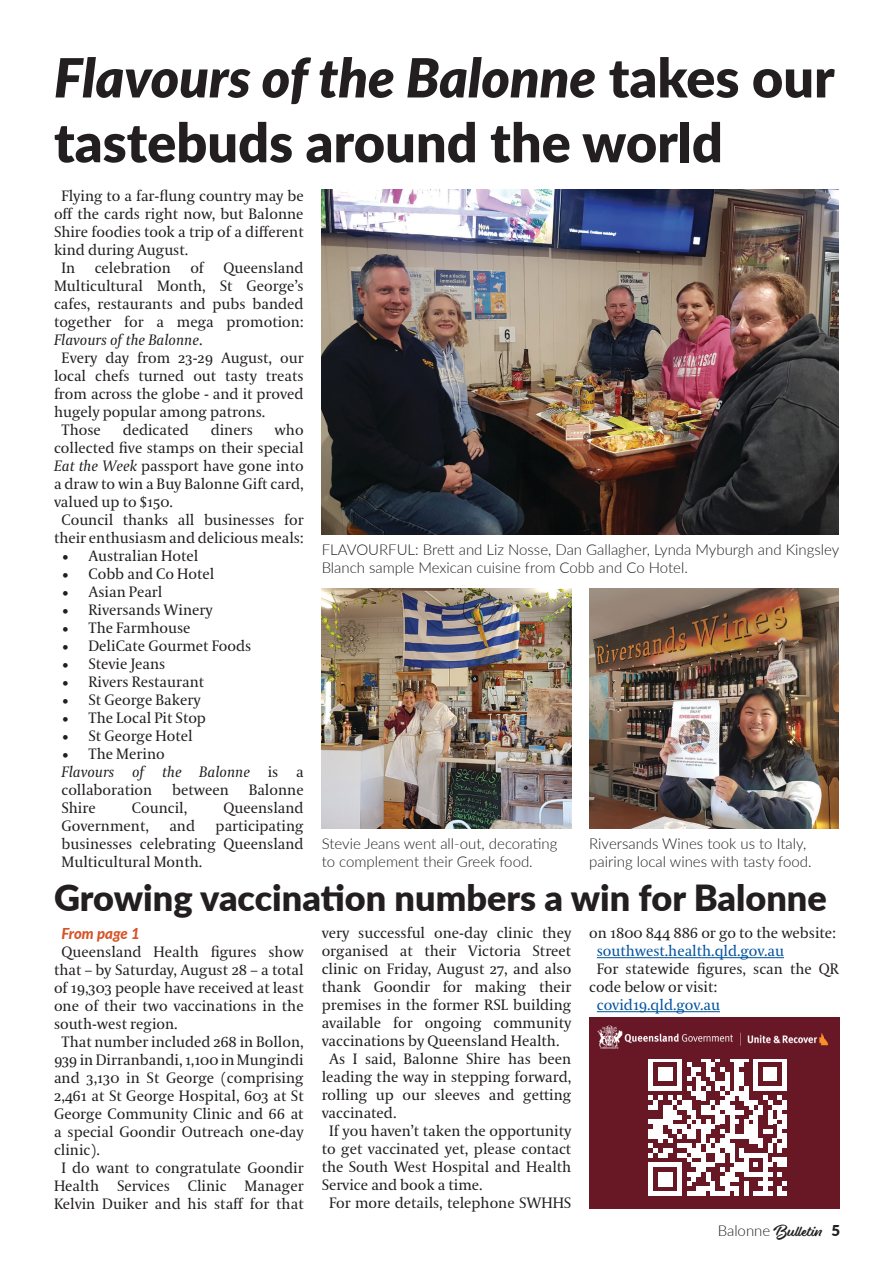
<style>
.page{position:relative;width:893px;height:1263px;background:#fff}
.page>*{position:absolute;margin:0;border:0;box-sizing:border-box;transform-origin:0 0}
.t1{font:900 54px/64.8px "Lato";color:#231f20}
.t2{font:900 36px "Lato";color:#231f20}
.t3{font:15px/18px "Coranto 2";color:#231f20;text-align:justify}
.t4{font:300 15px/18px "Lato";color:#231f20}
.t5{font:15px "Coranto 2";color:#0053a0}
.t6{font:italic 15px/18px "Coranto 2";color:#231f20}
.t7{font:15px "Eds Market Main Script";color:#231f20}
.t8{font:italic 800 15px "Lato";letter-spacing:-.005em;color:#d65328}
.s1{font-style:italic}
.s2{font-style:normal}
.s3{font-family:"Lato";font-weight:300}
.s4{font-family:"Lato";font-weight:900}
</style>
<div class="page">
<hr style="left:597px;top:957px;width:187px;height:1px;background:#0053a0">
<hr style="left:597px;top:1011px;width:123px;height:1px;background:#0053a0">
<img style="left:322px;top:189px;width:517px;height:345px">
<div style="left:589px;top:1017px;width:251px;height:192px;background:#681725"></div>
<svg style="left:649px;top:1059px;width:138px;height:137px"></svg>
<img style="left:597px;top:1025px;width:232px;height:24px">
<img style="left:322px;top:589px;width:249px;height:239px">
<img style="left:589px;top:589px;width:250px;height:239px">
<p class="t1" style="left:54px;top:43px;width:782px"><span class="s1">Flavours of the Balonne</span> takes our tastebuds around the world</p>
<p class="t3" style="left:54px;top:187px;width:251px;text-indent:8px">Flying to a far-flung country may be off the cards right now, but Balonne Shire foodies took a trip of a different kind during August.</p>
<p class="t3" style="left:62px;top:259px;width:15px">In</p>
<p class="t3" style="left:95px;top:259px;width:78px">celebration</p>
<p class="t3" style="left:190px;top:259px;width:15px">of</p>
<p class="t3" style="left:54px;top:259px;width:251px;text-indent:169px">Queensland Multicultural Month, St George’s cafes, restaurants and pubs banded together for a mega promotion:<br><span class="s1">Flavours of the Balonne</span>.</p>
<p class="t3" style="left:54px;top:349px;width:251px;text-indent:8px">Every day from 23-29 August, our local chefs turned out tasty treats from across the globe - and it proved hugely popular among patrons.</p>
<p class="t3" style="left:62px;top:421px;width:41px">Those</p>
<p class="t3" style="left:123px;top:421px;width:68px">dedicated</p>
<p class="t3" style="left:211px;top:421px;width:44px">diners</p>
<p class="t3" style="left:54px;top:421px;width:251px;text-indent:221px">who collected five stamps on their special <span class="s1">Eat the Week</span> passport have gone into a draw to win a Buy Balonne Gift card, valued up to $150.</p>
<p class="t3" style="left:54px;top:511px;width:251px;text-align:center">Council thanks all businesses for their enthusiasm and delicious meals:</p>
<p class="t3" style="left:62px;top:547px;width:138px">• Australian Hotel</p>
<p class="t3" style="left:62px;top:565px;width:154px">• Cobb and Co Hotel</p>
<p class="t3" style="left:62px;top:583px;width:102px">• Asian Pearl</p>
<p class="t3" style="left:62px;top:601px;width:153px">• Riversands Winery</p>
<p class="t3" style="left:62px;top:619px;width:130px">• The Farmhouse</p>
<p class="t3" style="left:62px;top:637px;width:191px">• DeliCate Gourmet Foods</p>
<p class="t3" style="left:62px;top:655px;width:105px">• Stevie Jeans</p>
<p class="t3" style="left:62px;top:673px;width:144px">• Rivers Restaurant</p>
<p class="t3" style="left:62px;top:691px;width:141px">• St George Bakery</p>
<p class="t3" style="left:62px;top:709px;width:146px">• The Local Pit Stop</p>
<p class="t3" style="left:62px;top:727px;width:133px">• St George Hotel</p>
<p class="t3" style="left:62px;top:745px;width:105px">• The Merino</p>
<p class="t6" style="left:62px;top:763px;width:244px">Flavours of the Balonne <span class="s2">is a collaboration</span></p>
<p class="t4" style="left:322px;top:540px;width:519px">FLAVOURFUL: Brett and Liz Nosse, Dan Gallagher, Lynda Myburgh and Kingsley<br>Blanch sample Mexican cuisine from Cobb and Co Hotel.</p>
<p class="t3" style="left:172px;top:781px;width:58px">between</p>
<p class="t3" style="left:249px;top:781px;width:56px">Balonne</p>
<p class="t3" style="left:62px;top:799px;width:36px">Shire</p>
<p class="t3" style="left:132px;top:799px;width:57px">Council,</p>
<p class="t3" style="left:223px;top:799px;width:82px">Queensland</p>
<p class="t3" style="left:62px;top:817px;width:89px">Government,</p>
<p class="t3" style="left:169px;top:817px;width:27px">and</p>
<p class="t3" style="left:62px;top:817px;width:244px;text-indent:154px">participating businesses celebrating Queensland Multicultural Month.</p>
<p class="t2" style="left:54px;top:871px;width:774px">Growing vaccination numbers a win for Balonne</p>
<p class="t8" style="left:62px;top:922px;width:80px">From page 1</p>
<p class="t3" style="left:54px;top:943px;width:251px;text-indent:8px">Queensland Health figures show that – by Saturday, August 28 – a total of 19,303 people have received at least one of their two vaccinations in the south-west region.</p>
<p class="t3" style="left:54px;top:1033px;width:251px;text-indent:8px">That number included 268 in Bollon, 939 in Dirranbandi, 1,100 in Mungindi and 3,130 in St George (comprising 2,461 at St George Hospital, 603 at St George Community Clinic and 66 at a special Goondir Outreach one-day clinic).</p>
<p class="t3" style="left:54px;top:1159px;width:251px;text-align:center">I do want to congratulate Goondir<br>Health Services Clinic Manager<br>Kelvin Duiker and his staff for that</p>
<p class="t4" style="left:322px;top:834px;width:237px">Stevie Jeans went all-out, decorating to complement their Greek food.</p>
<p class="t4" style="left:589px;top:834px;width:224px">Riversands Wines took us to Italy, pairing local wines with tasty food.</p>
<p class="t3" style="left:322px;top:925px;width:251px">very successful one-day clinic they organised at their Victoria Street clinic on Friday, August 27, and also thank Goondir for making their premises in the former RSL building available for ongoing community vaccinations by Queensland Health.</p>
<p class="t3" style="left:322px;top:1051px;width:251px;text-indent:8px">As I said, Balonne Shire has been leading the way in stepping forward, rolling up our sleeves and getting vaccinated.</p>
<p class="t3" style="left:322px;top:1123px;width:251px;text-indent:8px">If you haven’t taken the opportunity to get vaccinated yet, please contact the South West Hospital and Health Service and book a time.</p>
<p class="t3" style="left:329px;top:1195px;width:244px">For more details, telephone SWHHS</p>
<p class="t3" style="left:589px;top:925px;width:248px">on 1800 844 886 or go to the website:</p>
<p class="t5" style="left:597px;top:942px;width:189px">southwest.health.qld.gov.au</p>
<p class="t3" style="left:589px;top:961px;width:251px;text-indent:8px">For statewide figures, scan the QR code below or visit:</p>
<p class="t5" style="left:597px;top:996px;width:125px">covid19.qld.gov.au</p>
<p class="t7" style="left:718px;top:1222px;width:124px"><span class="s3">Balonne</span> Bulletin <span class="s4">5</span></p>
</div>
